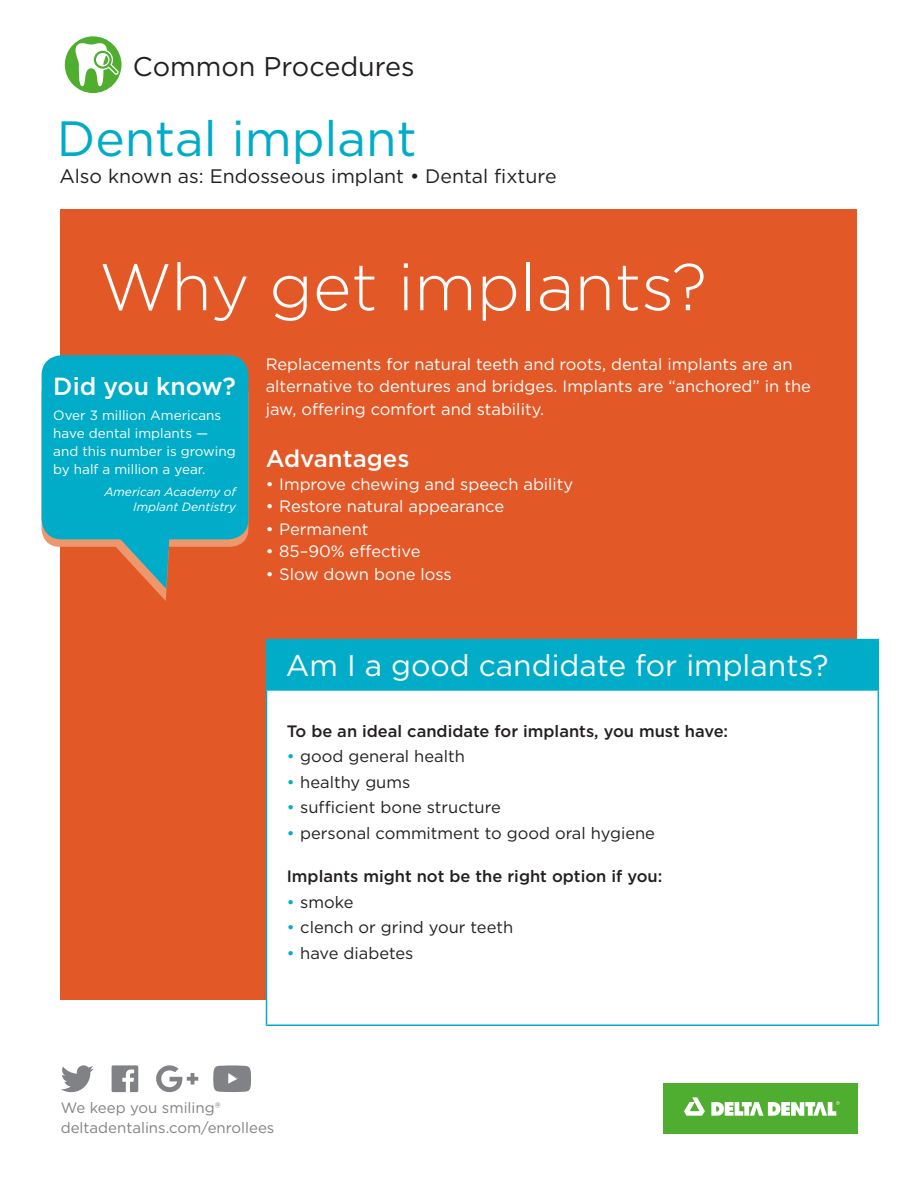
<style>
.page{position:relative;width:918px;height:1188px;background:#fff}
.page>*{position:absolute;margin:0;border:0;box-sizing:border-box;transform-origin:0 0}
.t1{font:300 66px "Gotham";color:#fff}
.t2{font:49.5px "Gotham";color:#00acc8}
.t3{font:30px "Gotham";color:#fff}
.t4{font:27px "Gotham";color:#231f20}
.t5{font:500 24.75px "Gotham";color:#fff}
.t6{font:500 24px "Gotham";color:#fff}
.t7{font:19.5px "Gotham";color:#231f20}
.t8{font:16.5px/22.5px "Gotham";color:#fff}
.t9{font:16.5px "Gotham";color:#231f20}
.t10{font:500 16.5px "Gotham";color:#231f20}
.t11{font:15px "Gotham";color:#808285}
.t12{font:13.5px/18px "Gotham";color:#fff}
.t13{font:italic 12px/15px "Gotham";color:#fff;text-align:right}
.s1{color:#00acc8}
</style>
<div class="page">
<div style="left:61px;top:209px;width:796px;height:791px;background:#e35827"></div>
<svg style="left:64px;top:36px;width:58px;height:58px"></svg>
<div style="left:64px;top:35px;width:58px;height:59px;border:1px solid #fff;border-radius:50%"></div>
<svg style="left:71px;top:42px;width:48px;height:44px"></svg>
<div style="left:267px;top:640px;width:611px;height:50px;background:#00acc8"></div>
<div style="left:267px;top:690px;width:611px;height:335px;background:#fff"></div>
<hr style="left:266px;top:689px;width:613px;height:2px;background:#00acc8">
<hr style="left:266px;top:639px;width:613px;height:1px;background:#00acc8">
<hr style="left:266px;top:640px;width:1px;height:49px;background:#00acc8">
<hr style="left:878px;top:640px;width:1px;height:49px;background:#00acc8">
<hr style="left:266px;top:691px;width:1px;height:333px;background:#00acc8">
<hr style="left:878px;top:691px;width:1px;height:333px;background:#00acc8">
<hr style="left:266px;top:1024px;width:613px;height:2px;background:#00acc8">
<div style="left:663px;top:1084px;width:194px;height:50px;background:#4fad2f"></div>
<svg style="left:684px;top:1097px;width:21px;height:19px"></svg>
<svg style="left:711px;top:1101px;width:129px;height:15px"></svg>
<svg style="left:61px;top:1065px;width:33px;height:27px"></svg>
<svg style="left:156px;top:1065px;width:42px;height:28px"></svg>
<svg style="left:213px;top:1065px;width:38px;height:27px"></svg>
<div style="left:112px;top:1065px;width:26px;height:27px;background:#808285"></div>
<svg style="left:122px;top:1069px;width:12px;height:23px"></svg>
<svg style="left:42px;top:375px;width:206px;height:172px"></svg>
<svg style="left:114px;top:539px;width:55px;height:62px"></svg>
<div style="left:42px;top:355px;width:206px;height:184px;background:#00acc8;border-radius:20px"></div>
<p class="t4" style="left:133px;top:49px;width:283px">Common Procedures</p>
<p class="t2" style="left:57px;top:107px;width:362px">Dental implant</p>
<p class="t7" style="left:59px;top:164px;width:499px">Also known as: Endosseous implant • Dental fixture</p>
<p class="t1" style="left:99px;top:245px;width:609px">Why get implants?</p>
<p class="t5" style="left:53px;top:371px;width:184px">Did you know?</p>
<p class="t12" style="left:53px;top:406px;width:184px">Over 3 million Americans have dental implants — and this number is growing by half a million a year.</p>
<p class="t13" style="left:104px;top:484px;width:133px">American Academy of<br>Implant Dentistry</p>
<p class="t8" style="left:266px;top:352px;width:547px">Replacements for natural teeth and roots, dental implants are an alternative to dentures and bridges. Implants are “anchored” in the jaw, offering comfort and stability.</p>
<p class="t6" style="left:266px;top:443px;width:145px">Advantages</p>
<p class="t8" style="left:266px;top:472px;width:309px">• Improve chewing and speech ability</p>
<p class="t8" style="left:266px;top:495px;width:240px">• Restore natural appearance</p>
<p class="t8" style="left:266px;top:517px;width:104px">• Permanent</p>
<p class="t8" style="left:266px;top:540px;width:156px">• 85–90% effective</p>
<p class="t8" style="left:266px;top:562px;width:188px">• Slow down bone loss</p>
<p class="t3" style="left:286px;top:647px;width:544px">Am I a good candidate for implants?</p>
<p class="t10" style="left:287px;top:720px;width:443px">To be an ideal candidate for implants, you must have:</p>
<p class="t9" style="left:287px;top:746px;width:180px"><span class="s1">•</span> good general health</p>
<p class="t9" style="left:287px;top:771px;width:125px"><span class="s1">•</span> healthy gums</p>
<p class="t9" style="left:287px;top:797px;width:216px"><span class="s1">•</span> sufficient bone structure</p>
<p class="t9" style="left:287px;top:822px;width:370px"><span class="s1">•</span> personal commitment to good oral hygiene</p>
<p class="t10" style="left:287px;top:866px;width:377px">Implants might not be the right option if you:</p>
<p class="t9" style="left:287px;top:891px;width:68px"><span class="s1">•</span> smoke</p>
<p class="t9" style="left:287px;top:917px;width:228px"><span class="s1">•</span> clench or grind your teeth</p>
<p class="t9" style="left:287px;top:942px;width:128px"><span class="s1">•</span> have diabetes</p>
<p class="t11" style="left:61px;top:1098px;width:162px">We keep you smiling®</p>
<p class="t11" style="left:61px;top:1118px;width:215px">deltadentalins.com/enrollees</p>
</div>
